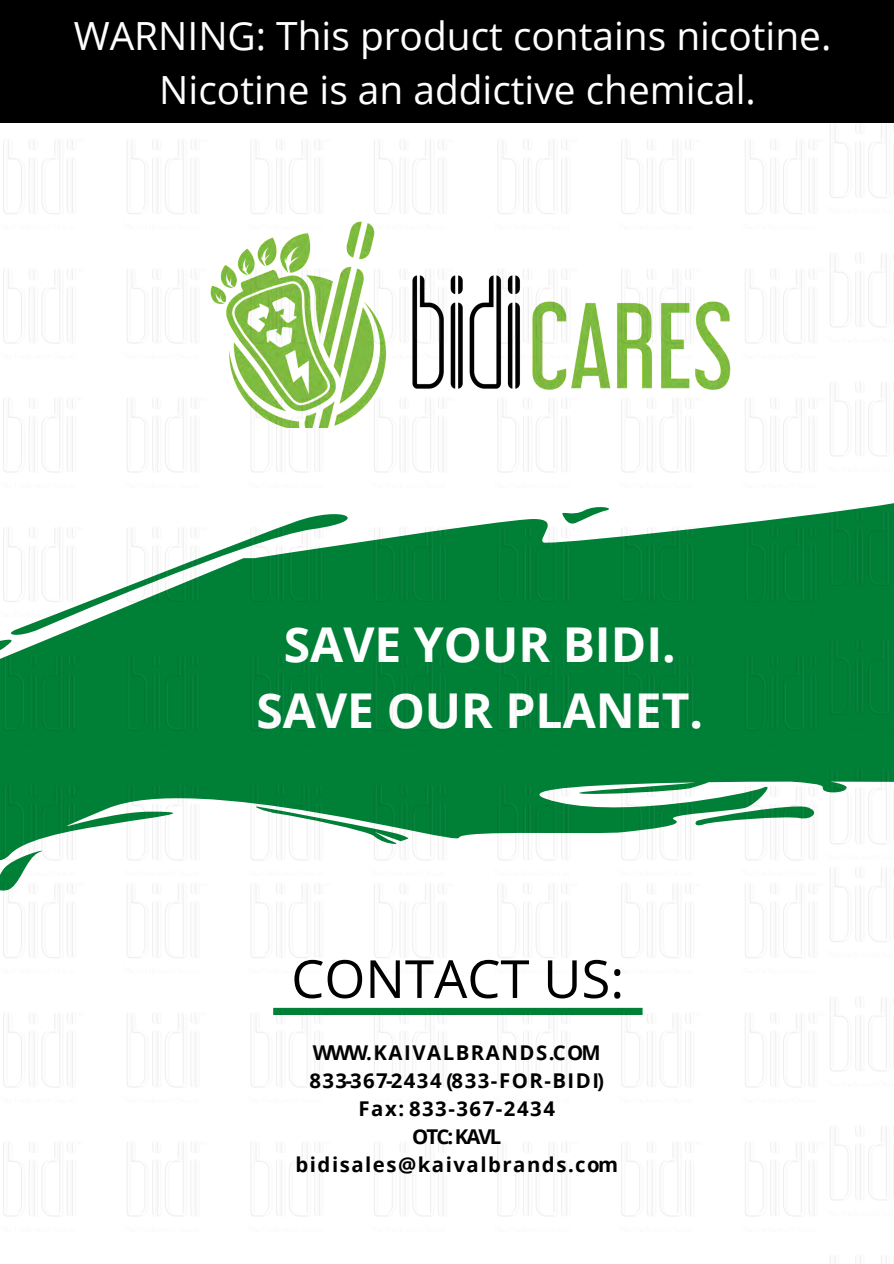
<style>
.page{position:relative;width:894px;height:1264px;background:#fff}
.page>*{position:absolute;margin:0;border:0;box-sizing:border-box;transform-origin:0 0}
.t1{font:52.5px "Open Sans";color:#000}
.t2{font:700 48px/66px "Open Sans";color:#fff;text-align:center}
.t3{font:38.85px/54.2px "Open Sans";color:#fff;text-align:center}
.t4{font:700 20.4px/28px "Open Sans";letter-spacing:-.095em;color:#000;text-align:center}
</style>
<div class="page">
<div style="left:0;top:0;width:893px;height:122px;background:#000"></div>
<img style="left:0;top:122px;width:893px;height:699px">
<img style="left:0;top:821px;width:887px;height:442px">
<h3 class="t3" style="left:74px;top:8px;width:758px">WARNING: This product contains nicotine.<br>Nicotine is an addictive chemical.</h3>
<h2 class="t2" style="left:256px;top:610px;width:448px">SAVE YOUR BIDI.<br>SAVE OUR PLANET.</h2>
<h1 class="t1" style="left:291px;top:941px;width:334px">CONTACT US:</h1>
<p class="t4" style="left:295px;top:1037px;width:324px">WWW. K A I V A L B R A N D S .C OM<br>8 3 3-3 6 7-2 4 3 4 (8 3 3 - F O R - B I D I)<br>F a x : 8 3 3 - 3 6 7 - 2 4 3 4<br>OTC: KAVL<br>b i d i s a l e s @ k a i v a l b r a n d s . c om</p>
</div>
